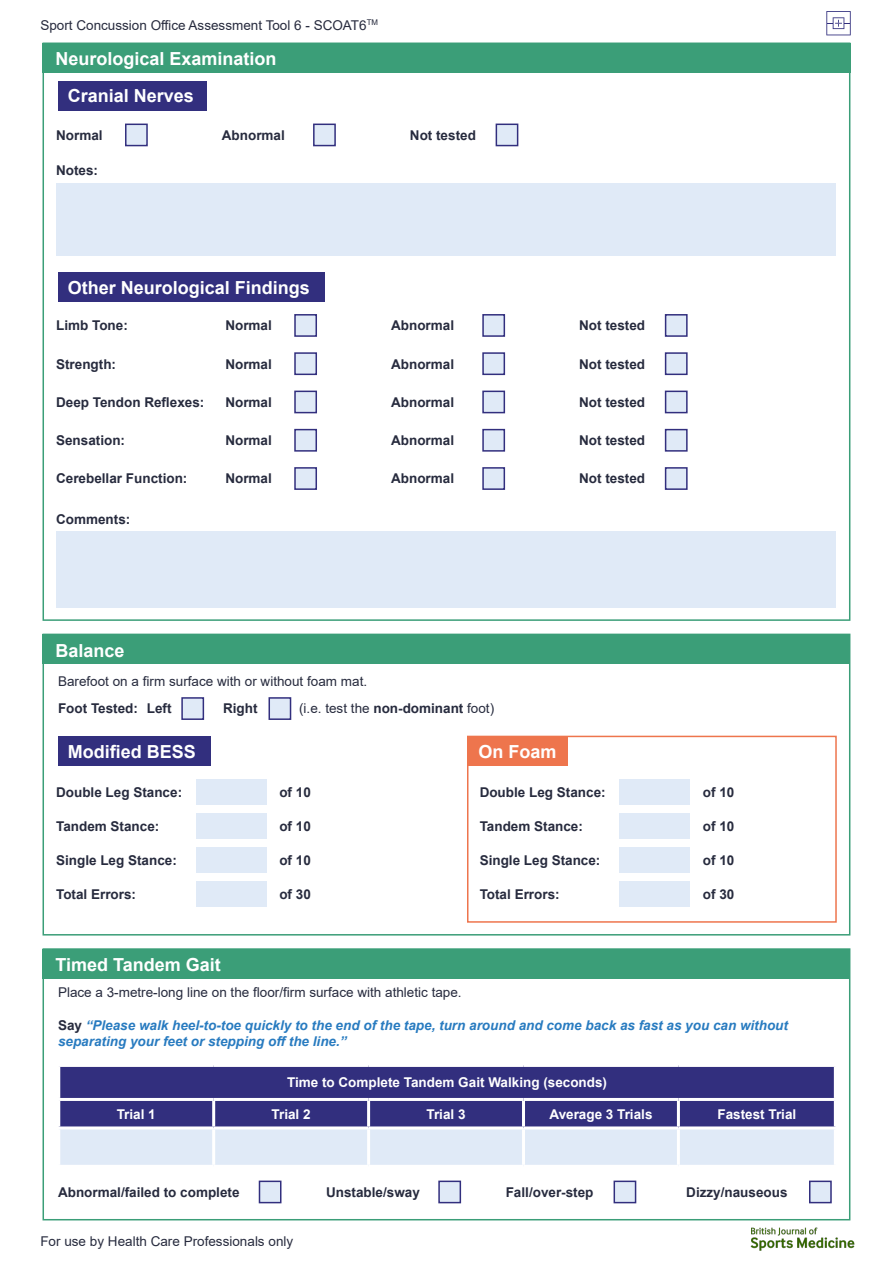
<style>
.page{position:relative;width:893px;height:1263px;background:#fff}
.page>*{position:absolute;margin:0;border:0;box-sizing:border-box;transform-origin:0 0}
.Paragraph_bold{font:700 18px "Arial";color:#fff}
.Paragraph_bold-2{font:700 13.5px "Arial";color:#272b3e}
.t1{font:13.5px "Arial";color:#272b3e}
.Verbal_Instructions{font:italic 700 13.5px/16.2px "Arial";color:#287bc0}
.Table_headings{font:700 13.5px "Arial";color:#fff}
.s1{font-weight:700}
.s2{font-style:normal;color:#272b3e}
</style>
<div class="page">
<svg style="left:826px;top:11px;width:25px;height:24px"></svg>
<img style="left:744px;top:1220px;width:111px;height:31px">
<div style="left:125px;top:124px;width:23px;height:22px;background:#e0eaf7;border:2px solid #322f7e"></div>
<div style="left:294px;top:314px;width:23px;height:23px;background:#e0eaf7;border:2px solid #322f7e"></div>
<div style="left:294px;top:352px;width:23px;height:23px;background:#e0eaf7;border:2px solid #322f7e"></div>
<div style="left:294px;top:391px;width:23px;height:22px;background:#e0eaf7;border:2px solid #322f7e"></div>
<div style="left:294px;top:467px;width:23px;height:23px;background:#e0eaf7;border:2px solid #322f7e"></div>
<div style="left:294px;top:429px;width:23px;height:23px;background:#e0eaf7;border:2px solid #322f7e"></div>
<div style="left:496px;top:124px;width:22px;height:22px;background:#e0eaf7;border:2px solid #322f7e"></div>
<div style="left:665px;top:314px;width:23px;height:23px;background:#e0eaf7;border:2px solid #322f7e"></div>
<div style="left:665px;top:352px;width:23px;height:23px;background:#e0eaf7;border:2px solid #322f7e"></div>
<div style="left:665px;top:391px;width:23px;height:22px;background:#e0eaf7;border:2px solid #322f7e"></div>
<div style="left:665px;top:467px;width:23px;height:23px;background:#e0eaf7;border:2px solid #322f7e"></div>
<div style="left:665px;top:429px;width:23px;height:23px;background:#e0eaf7;border:2px solid #322f7e"></div>
<div style="left:313px;top:124px;width:23px;height:22px;background:#e0eaf7;border:2px solid #322f7e"></div>
<div style="left:482px;top:314px;width:23px;height:23px;background:#e0eaf7;border:2px solid #322f7e"></div>
<div style="left:482px;top:352px;width:23px;height:23px;background:#e0eaf7;border:2px solid #322f7e"></div>
<div style="left:482px;top:391px;width:23px;height:22px;background:#e0eaf7;border:2px solid #322f7e"></div>
<div style="left:482px;top:467px;width:23px;height:23px;background:#e0eaf7;border:2px solid #322f7e"></div>
<div style="left:482px;top:429px;width:23px;height:23px;background:#e0eaf7;border:2px solid #322f7e"></div>
<div style="left:43px;top:948px;width:807px;height:272px;border:2px solid #3b9e78"></div>
<div style="left:56px;top:183px;width:780px;height:72px;background:#e0eaf7"></div>
<div style="left:56px;top:531px;width:780px;height:77px;background:#e0eaf7"></div>
<div style="left:43px;top:43px;width:808px;height:30px;background:#3b9e78"></div>
<div style="left:43px;top:634px;width:807px;height:30px;background:#3b9e78"></div>
<div style="left:43px;top:949px;width:807px;height:30px;background:#3b9e78"></div>
<div style="left:58px;top:81px;width:148px;height:30px;background:#322f7e"></div>
<div style="left:58px;top:736px;width:152px;height:30px;background:#322f7e"></div>
<div style="left:468px;top:736px;width:100px;height:30px;background:#ee754d"></div>
<div style="left:58px;top:272px;width:266px;height:30px;background:#322f7e"></div>
<div style="left:196px;top:779px;width:71px;height:25px;background:#e0eaf7"></div>
<div style="left:620px;top:779px;width:70px;height:25px;background:#e0eaf7"></div>
<div style="left:196px;top:813px;width:71px;height:25px;background:#e0eaf7"></div>
<div style="left:620px;top:813px;width:70px;height:25px;background:#e0eaf7"></div>
<div style="left:196px;top:847px;width:71px;height:25px;background:#e0eaf7"></div>
<div style="left:620px;top:847px;width:70px;height:25px;background:#e0eaf7"></div>
<div style="left:196px;top:881px;width:71px;height:25px;background:#e0eaf7"></div>
<div style="left:620px;top:881px;width:70px;height:25px;background:#e0eaf7"></div>
<div style="left:467px;top:736px;width:370px;height:187px;border:2px solid #ee754d"></div>
<div style="left:259px;top:1180px;width:22px;height:23px;background:#e0eaf7;border:2px solid #322f7e"></div>
<div style="left:614px;top:1180px;width:22px;height:23px;background:#e0eaf7;border:2px solid #322f7e"></div>
<div style="left:809px;top:1180px;width:23px;height:23px;background:#e0eaf7;border:2px solid #322f7e"></div>
<div style="left:438px;top:1180px;width:23px;height:23px;background:#e0eaf7;border:2px solid #322f7e"></div>
<div style="left:60px;top:1067px;width:774px;height:59px;background:#322f7e"></div>
<div style="left:60px;top:1129px;width:774px;height:36px;background:#e0eaf7"></div>
<hr style="left:57px;top:1098px;width:157px;height:3px;background:#fff">
<hr style="left:214px;top:1098px;width:155px;height:3px;background:#fff">
<hr style="left:212px;top:1101px;width:3px;height:25px;background:#fff">
<hr style="left:369px;top:1098px;width:154px;height:3px;background:#fff">
<hr style="left:367px;top:1101px;width:3px;height:25px;background:#fff">
<hr style="left:523px;top:1098px;width:155px;height:3px;background:#fff">
<hr style="left:522px;top:1101px;width:3px;height:25px;background:#fff">
<hr style="left:678px;top:1098px;width:159px;height:3px;background:#fff">
<hr style="left:677px;top:1101px;width:3px;height:25px;background:#fff">
<hr style="left:212px;top:1129px;width:3px;height:36px;background:#fff">
<hr style="left:367px;top:1129px;width:3px;height:36px;background:#fff">
<hr style="left:522px;top:1129px;width:3px;height:36px;background:#fff">
<hr style="left:677px;top:1129px;width:3px;height:36px;background:#fff">
<div style="left:181px;top:697px;width:23px;height:23px;background:#e0eaf7;border:2px solid #322f7e"></div>
<div style="left:268px;top:697px;width:23px;height:23px;background:#e0eaf7;border:2px solid #322f7e"></div>
<p class="t1" style="left:40px;top:16px;width:339px">Sport Concussion Office Assessment Tool 6 - SCOAT6<sup>TM</sup></p>
<p class="Paragraph_bold" style="left:55px;top:46px;width:223px">Neurological Examination</p>
<p class="Paragraph_bold" style="left:68px;top:83px;width:128px">Cranial Nerves</p>
<p class="Paragraph_bold-2" style="left:56px;top:126px;width:48px">Normal</p>
<p class="Paragraph_bold-2" style="left:56px;top:161px;width:43px">Notes:</p>
<p class="Paragraph_bold-2" style="left:222px;top:126px;width:65px">Abnormal</p>
<p class="Paragraph_bold" style="left:68px;top:275px;width:244px">Other Neurological Findings</p>
<p class="Paragraph_bold-2" style="left:56px;top:316px;width:73px">Limb Tone:</p>
<p class="Paragraph_bold-2" style="left:56px;top:354px;width:61px">Strength:</p>
<p class="Paragraph_bold-2" style="left:56px;top:393px;width:150px">Deep Tendon Reflexes:</p>
<p class="Paragraph_bold-2" style="left:225px;top:316px;width:48px">Normal</p>
<p class="Paragraph_bold-2" style="left:225px;top:354px;width:48px">Normal</p>
<p class="Paragraph_bold-2" style="left:225px;top:393px;width:48px">Normal</p>
<p class="Paragraph_bold-2" style="left:56px;top:431px;width:71px">Sensation:</p>
<p class="Paragraph_bold-2" style="left:225px;top:431px;width:48px">Normal</p>
<p class="Paragraph_bold-2" style="left:56px;top:469px;width:133px">Cerebellar Function:</p>
<p class="Paragraph_bold-2" style="left:225px;top:469px;width:48px">Normal</p>
<p class="Paragraph_bold-2" style="left:56px;top:509px;width:76px">Comments:</p>
<p class="Paragraph_bold-2" style="left:410px;top:126px;width:68px">Not tested</p>
<p class="Paragraph_bold-2" style="left:391px;top:316px;width:65px">Abnormal</p>
<p class="Paragraph_bold-2" style="left:391px;top:354px;width:65px">Abnormal</p>
<p class="Paragraph_bold-2" style="left:391px;top:393px;width:65px">Abnormal</p>
<p class="Paragraph_bold-2" style="left:391px;top:431px;width:65px">Abnormal</p>
<p class="Paragraph_bold-2" style="left:391px;top:469px;width:65px">Abnormal</p>
<p class="Paragraph_bold-2" style="left:579px;top:316px;width:68px">Not tested</p>
<p class="Paragraph_bold-2" style="left:579px;top:354px;width:68px">Not tested</p>
<p class="Paragraph_bold-2" style="left:579px;top:393px;width:68px">Not tested</p>
<p class="Paragraph_bold-2" style="left:579px;top:431px;width:68px">Not tested</p>
<p class="Paragraph_bold-2" style="left:579px;top:469px;width:68px">Not tested</p>
<p class="Paragraph_bold" style="left:55px;top:638px;width:71px">Balance</p>
<p class="t1" style="left:58px;top:672px;width:311px">Barefoot on a firm surface with or without foam mat.</p>
<p class="Paragraph_bold-2" style="left:58px;top:699px;width:81px">Foot Tested:</p>
<p class="Paragraph_bold-2" style="left:147px;top:699px;width:26px">Left</p>
<p class="Paragraph_bold-2" style="left:223px;top:699px;width:36px">Right</p>
<p class="t1" style="left:299px;top:699px;width:197px">(i.e. test the <span class="s1">non-dominant</span> foot)</p>
<p class="Paragraph_bold" style="left:68px;top:739px;width:130px">Modified BESS</p>
<p class="Paragraph_bold" style="left:478px;top:739px;width:80px">On Foam</p>
<p class="Paragraph_bold-2" style="left:56px;top:782px;width:128px">Double Leg Stance:</p>
<p class="Paragraph_bold-2" style="left:480px;top:782px;width:128px">Double Leg Stance:</p>
<p class="Paragraph_bold-2" style="left:56px;top:816px;width:105px">Tandem Stance:</p>
<p class="Paragraph_bold-2" style="left:480px;top:816px;width:105px">Tandem Stance:</p>
<p class="Paragraph_bold-2" style="left:56px;top:850px;width:122px">Single Leg Stance:</p>
<p class="Paragraph_bold-2" style="left:480px;top:850px;width:122px">Single Leg Stance:</p>
<p class="Paragraph_bold-2" style="left:56px;top:884px;width:82px">Total Errors:</p>
<p class="Paragraph_bold-2" style="left:480px;top:884px;width:82px">Total Errors:</p>
<p class="Paragraph_bold-2" style="left:279px;top:782px;width:33px">of 10</p>
<p class="Paragraph_bold-2" style="left:703px;top:782px;width:33px">of 10</p>
<p class="Paragraph_bold-2" style="left:279px;top:816px;width:33px">of 10</p>
<p class="Paragraph_bold-2" style="left:703px;top:816px;width:33px">of 10</p>
<p class="Paragraph_bold-2" style="left:279px;top:850px;width:33px">of 10</p>
<p class="Paragraph_bold-2" style="left:703px;top:850px;width:33px">of 10</p>
<p class="Paragraph_bold-2" style="left:279px;top:884px;width:33px">of 30</p>
<p class="Paragraph_bold-2" style="left:703px;top:884px;width:33px">of 30</p>
<p class="Paragraph_bold" style="left:55px;top:952px;width:167px">Timed Tandem Gait</p>
<p class="t1" style="left:58px;top:983px;width:405px">Place a 3-metre-long line on the floor/firm surface with athletic tape.</p>
<p class="Verbal_Instructions" style="left:58px;top:1017px;width:731px"><span class="s2">Say</span> “Please walk heel-to-toe quickly to the end of the tape, turn around and come back as fast as you can without separating your feet or stepping off the line.”</p>
<p class="Table_headings" style="left:287px;top:1073px;width:322px">Time to Complete Tandem Gait Walking (seconds)</p>
<p class="Table_headings" style="left:117px;top:1104px;width:41px">Trial 1</p>
<p class="Table_headings" style="left:272px;top:1104px;width:41px">Trial 2</p>
<p class="Table_headings" style="left:427px;top:1104px;width:41px">Trial 3</p>
<p class="Table_headings" style="left:549px;top:1104px;width:105px">Average 3 Trials</p>
<p class="Table_headings" style="left:717px;top:1104px;width:80px">Fastest Trial</p>
<p class="Paragraph_bold-2" style="left:58px;top:1182px;width:183px">Abnormal/failed to complete</p>
<p class="t1" style="left:40px;top:1232px;width:254px">For use by Health Care Professionals only</p>
<p class="Paragraph_bold-2" style="left:326px;top:1182px;width:95px">Unstable/sway</p>
<p class="Paragraph_bold-2" style="left:506px;top:1182px;width:89px">Fall/over-step</p>
<p class="Paragraph_bold-2" style="left:686px;top:1182px;width:103px">Dizzy/nauseous</p>
</div>
